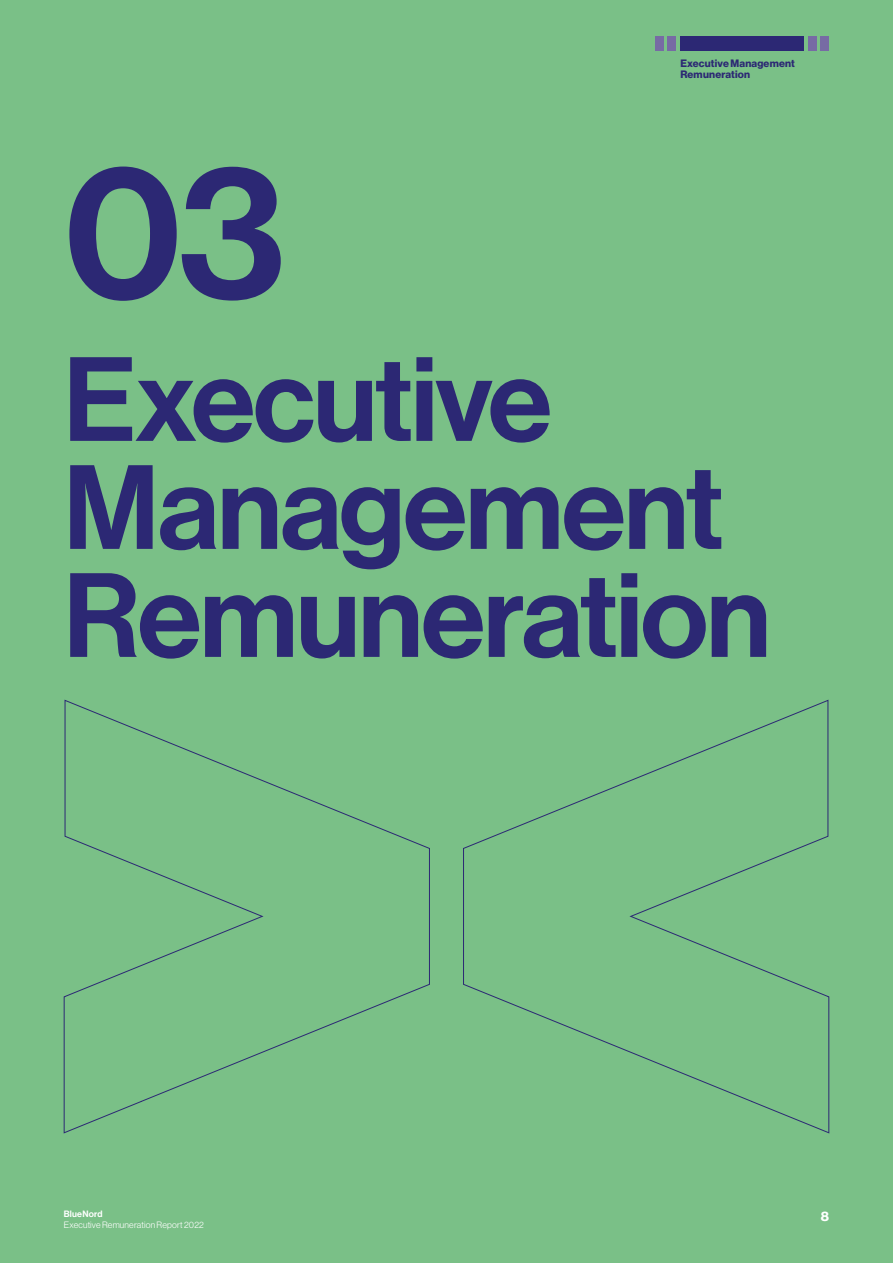
<style>
.page{position:relative;width:893px;height:1263px;background:#7ac087}
.page>*{position:absolute;margin:0;border:0;box-sizing:border-box;transform-origin:0 0}
.t1{font:187.5px "N Haas Grotesk DS Pro 65 Md";color:#2c2874}
.t2{font:117px/108px "N Haas Grotesk DS Pro 65 Md";letter-spacing:-.015em;color:#2c2874}
.t3{font:13.5px "N Haas Grotesk DS Pro 75 Bd";color:#fff}
.t4{font:10.5px/10.5px "N Haas Grotesk DS Pro 75 Bd";letter-spacing:.02em;color:#2c2874}
.t5{font:9px "N Haas Grotesk DS Pro 45 Lt";letter-spacing:.02em;color:#fff}
.t6{font:9px "N Haas Grotesk DS Pro 65 Md";letter-spacing:.025em;color:#fff}
</style>
<div class="page">
<svg style="left:63px;top:699px;width:367px;height:435px"></svg>
<svg style="left:463px;top:699px;width:367px;height:435px"></svg>
<div style="left:808px;top:36px;width:8px;height:15px;background:#776ba4"></div>
<div style="left:655px;top:36px;width:8px;height:15px;background:#776ba4"></div>
<div style="left:668px;top:36px;width:8px;height:15px;background:#776ba4"></div>
<div style="left:821px;top:36px;width:8px;height:15px;background:#776ba4"></div>
<div style="left:680px;top:36px;width:124px;height:15px;background:#2c2874"></div>
<h1 class="t1" style="left:64px;top:123px;width:223px">03</h1>
<p class="t4" style="left:680px;top:58px;width:116px">Executive Management<br>Remuneration</p>
<h2 class="t2" style="left:64px;top:348px;width:708px">Executive<br>Management<br>Remuneration</h2>
<p class="t6" style="left:64px;top:1209px;width:40px">BlueNord</p>
<h3 class="t3" style="left:821px;top:1208px;width:10px">8</h3>
<p class="t5" style="left:64px;top:1219px;width:142px">Executive Remuneration Report 2022</p>
</div>
